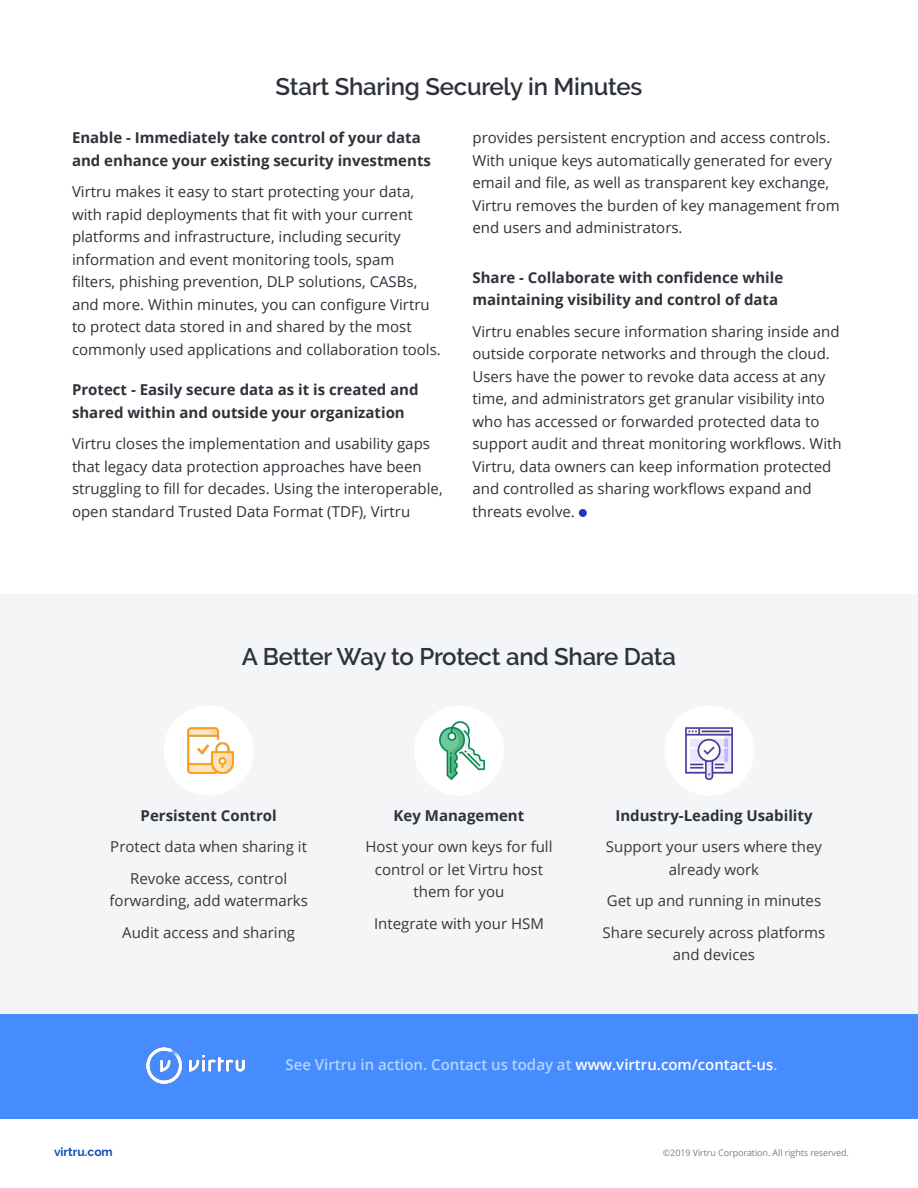
<style>
.page{position:relative;width:918px;height:1188px;background:#fff}
.page>*{position:absolute;margin:0;border:0;box-sizing:border-box;transform-origin:0 0}
.Body_P{font:600 24px "Raleway";letter-spacing:-.01em;color:#2d323b}
.t1{font:15px/22.5px "Open Sans";color:#2d323b}
.t2{font:700 15px/22.5px "Open Sans";color:#2d323b}
.Body_P_centered{font:15px/22.5px "Open Sans";color:#373737;text-align:center}
.t3{font:600 15px "Open Sans";color:#b2d6ff}
.t4{font:700 12px "Raleway";color:#174eb6}
.t5{font:9px "Open Sans";letter-spacing:-.01em;color:#777e8c}
.s1{color:#fff}
</style>
<div class="page">
<div style="left:0;top:594px;width:918px;height:420px;background:#f3f5f7"></div>
<div style="left:0;top:1014px;width:918px;height:105px;background:#478cff"></div>
<div style="left:579px;top:509px;width:8px;height:8px;background:#1e3ab9;border-radius:50%"></div>
<div style="left:414px;top:706px;width:90px;height:90px;background:#fff;border-radius:50%"></div>
<div style="left:164px;top:706px;width:90px;height:90px;background:#fff;border-radius:50%"></div>
<div style="left:664px;top:706px;width:90px;height:90px;background:#fff;border-radius:50%"></div>
<img style="left:686px;top:728px;width:47px;height:52px">
<img style="left:187px;top:727px;width:47px;height:47px">
<img style="left:439px;top:722px;width:46px;height:57px">
<img style="left:147px;top:1047px;width:98px;height:36px">
<p class="Body_P" style="left:276px;top:72px;width:368px">Start Sharing Securely in Minutes</p>
<p class="t2" style="left:72px;top:126px;width:360px">Enable - Immediately take control of your data and enhance your existing security investments</p>
<p class="t1" style="left:72px;top:180px;width:370px">Virtru makes it easy to start protecting your data, with rapid deployments that fit with your current platforms and infrastructure, including security information and event monitoring tools, spam filters, phishing prevention, DLP solutions, CASBs, and more. Within minutes, you can configure Virtru to protect data stored in and shared by the most commonly used applications and collaboration tools.</p>
<p class="t2" style="left:72px;top:378px;width:348px">Protect - Easily secure data as it is created and shared within and outside your organization</p>
<p class="t1" style="left:72px;top:432px;width:372px">Virtru closes the implementation and usability gaps that legacy data protection approaches have been struggling to fill for decades. Using the interoperable, open standard Trusted Data Format (TDF), Virtru</p>
<p class="t1" style="left:472px;top:126px;width:369px">provides persistent encryption and access controls.<br>With unique keys automatically generated for every email and file, as well as transparent key exchange, Virtru removes the burden of key management from end users and administrators.</p>
<p class="t2" style="left:472px;top:266px;width:312px">Share - Collaborate with confidence while maintaining visibility and control of data</p>
<p class="t1" style="left:472px;top:320px;width:371px">Virtru enables secure information sharing inside and outside corporate networks and through the cloud.<br>Users have the power to revoke data access at any time, and administrators get granular visibility into who has accessed or forwarded protected data to support audit and threat monitoring workflows. With Virtru, data owners can keep information protected and controlled as sharing workflows expand and threats evolve.</p>
<p class="Body_P" style="left:242px;top:642px;width:436px">A Better Way to Protect and Share Data</p>
<p class="t2" style="left:141px;top:804px;width:138px">Persistent Control</p>
<p class="Body_P_centered" style="left:110px;top:835px;width:198px">Protect data when sharing it</p>
<p class="Body_P_centered" style="left:110px;top:867px;width:200px">Revoke access, control forwarding, add watermarks</p>
<p class="Body_P_centered" style="left:122px;top:921px;width:174px">Audit access and sharing</p>
<p class="t2" style="left:394px;top:804px;width:132px">Key Management</p>
<p class="Body_P_centered" style="left:365px;top:835px;width:189px">Host your own keys for full control or let Virtru host them for you</p>
<p class="Body_P_centered" style="left:374px;top:912px;width:171px">Integrate with your HSM</p>
<p class="t2" style="left:615px;top:804px;width:199px">Industry-Leading Usability</p>
<p class="Body_P_centered" style="left:606px;top:835px;width:218px">Support your users where they already work</p>
<p class="Body_P_centered" style="left:607px;top:889px;width:216px">Get up and running in minutes</p>
<p class="Body_P_centered" style="left:603px;top:921px;width:224px">Share securely across platforms and devices</p>
<p class="t3" style="left:285px;top:1055px;width:494px">See Virtru in action. Contact us today at <span class="s1">www.virtru.com/contact-us</span>.</p>
<p class="t4" style="left:54px;top:1145px;width:60px">virtru.com</p>
<p class="t5" style="left:663px;top:1147px;width:187px">©2019 Virtru Corporation. All rights reserved.</p>
</div>
